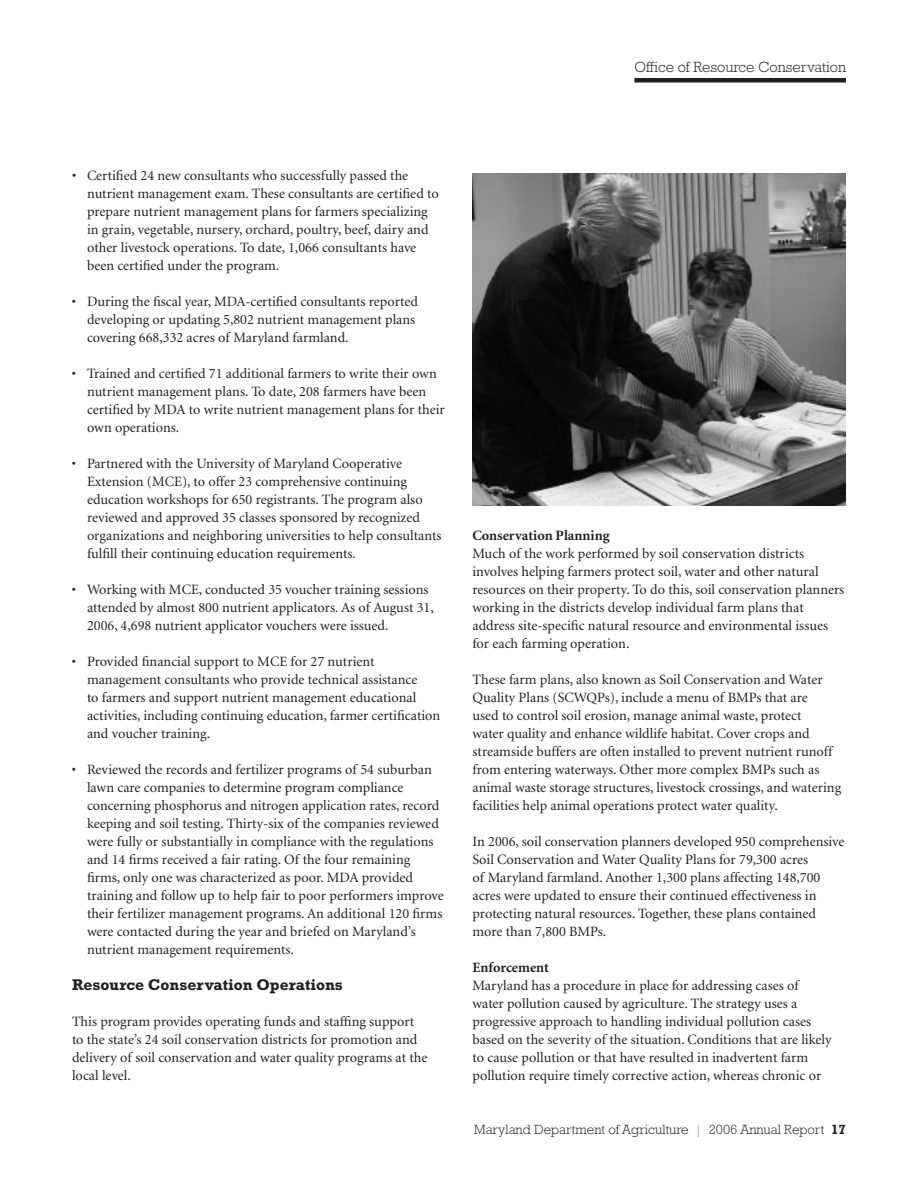
<style>
.page{position:relative;width:918px;height:1188px;background:#fff}
.page>*{position:absolute;margin:0;border:0;box-sizing:border-box;transform-origin:0 0}
.t1{font:700 15.75px "Rockwell";color:#231f20}
.t2{font:300 15px "Rockwell";color:#231f20}
.t3{font:14.25px/18px "Minion";color:#231f20}
.t4{font:700 14.25px "Minion";color:#231f20}
.t5{font:300 13.5px "Rockwell";color:#231f20}
.s1{color:#939598}
.s2{font-weight:700}
</style>
<div class="page">
<div style="left:634px;top:78px;width:212px;height:5px;background:#231f20"></div>
<img style="left:472px;top:173px;width:374px;height:333px">
<p class="t2" style="left:634px;top:58px;width:213px">Office of Resource Conservation</p>
<p class="t3" style="left:87px;top:167px;width:353px;text-indent:-15px">• Certified 24 new consultants who successfully passed the nutrient management exam. These consultants are certified to prepare nutrient management plans for farmers specializing in grain, vegetable, nursery, orchard, poultry, beef, dairy and other livestock operations. To date, 1,066 consultants have been certified under the program.</p>
<p class="t3" style="left:87px;top:293px;width:333px;text-indent:-15px">• During the fiscal year, MDA-certified consultants reported developing or updating 5,802 nutrient management plans covering 668,332 acres of Maryland farmland.</p>
<p class="t3" style="left:87px;top:365px;width:359px;text-indent:-15px">• Trained and certified 71 additional farmers to write their own nutrient management plans. To date, 208 farmers have been certified by MDA to write nutrient management plans for their own operations.</p>
<p class="t3" style="left:87px;top:455px;width:356px;text-indent:-15px">• Partnered with the University of Maryland Cooperative Extension (MCE), to offer 23 comprehensive continuing education workshops for 650 registrants. The program also reviewed and approved 35 classes sponsored by recognized organizations and neighboring universities to help consultants fulfill their continuing education requirements.</p>
<p class="t3" style="left:87px;top:581px;width:348px;text-indent:-15px">• Working with MCE, conducted 35 voucher training sessions attended by almost 800 nutrient applicators. As of August 31,<br>2006, 4,698 nutrient applicator vouchers were issued.</p>
<p class="t3" style="left:87px;top:653px;width:355px;text-indent:-15px">• Provided financial support to MCE for 27 nutrient management consultants who provide technical assistance<br>to farmers and support nutrient management educational activities, including continuing education, farmer certification and voucher training.</p>
<p class="t3" style="left:87px;top:761px;width:358px;text-indent:-15px">• Reviewed the records and fertilizer programs of 54 suburban lawn care companies to determine program compliance concerning phosphorus and nitrogen application rates, record keeping and soil testing. Thirty-six of the companies reviewed were fully or substantially in compliance with the regulations and 14 firms received a fair rating. Of the four remaining firms, only one was characterized as poor. MDA provided training and follow up to help fair to poor performers improve their fertilizer management programs. An additional 120 firms were contacted during the year and briefed on Maryland’s nutrient management requirements.</p>
<p class="t1" style="left:72px;top:975px;width:272px">Resource Conservation Operations</p>
<p class="t3" style="left:72px;top:1013px;width:357px">This program provides operating funds and staffing support to the state’s 24 soil conservation districts for promotion and delivery of soil conservation and water quality programs at the local level.</p>
<p class="t4" style="left:472px;top:528px;width:139px">Conservation Planning</p>
<p class="t3" style="left:472px;top:545px;width:373px">Much of the work performed by soil conservation districts involves helping farmers protect soil, water and other natural resources on their property. To do this, soil conservation planners working in the districts develop individual farm plans that address site-specific natural resource and environmental issues for each farming operation.</p>
<p class="t3" style="left:472px;top:671px;width:370px">These farm plans, also known as Soil Conservation and Water Quality Plans (SCWQPs), include a menu of BMPs that are<br>used to control soil erosion, manage animal waste, protect<br>water quality and enhance wildlife habitat. Cover crops and streamside buffers are often installed to prevent nutrient runoff from entering waterways. Other more complex BMPs such as animal waste storage structures, livestock crossings, and watering facilities help animal operations protect water quality.</p>
<p class="t3" style="left:472px;top:833px;width:374px">In 2006, soil conservation planners developed 950 comprehensive Soil Conservation and Water Quality Plans for 79,300 acres<br>of Maryland farmland. Another 1,300 plans affecting 148,700 acres were updated to ensure their continued effectiveness in protecting natural resources. Together, these plans contained more than 7,800 BMPs.</p>
<p class="t4" style="left:472px;top:960px;width:78px">Enforcement</p>
<p class="t3" style="left:472px;top:977px;width:360px">Maryland has a procedure in place for addressing cases of water pollution caused by agriculture. The strategy uses a progressive approach to handling individual pollution cases based on the severity of the situation. Conditions that are likely to cause pollution or that have resulted in inadvertent farm pollution require timely corrective action, whereas chronic or</p>
<p class="t5" style="left:474px;top:1122px;width:372px">Maryland Department of Agriculture <span class="s1">|</span> 2006 Annual Report <span class="s2">17</span></p>
</div>
